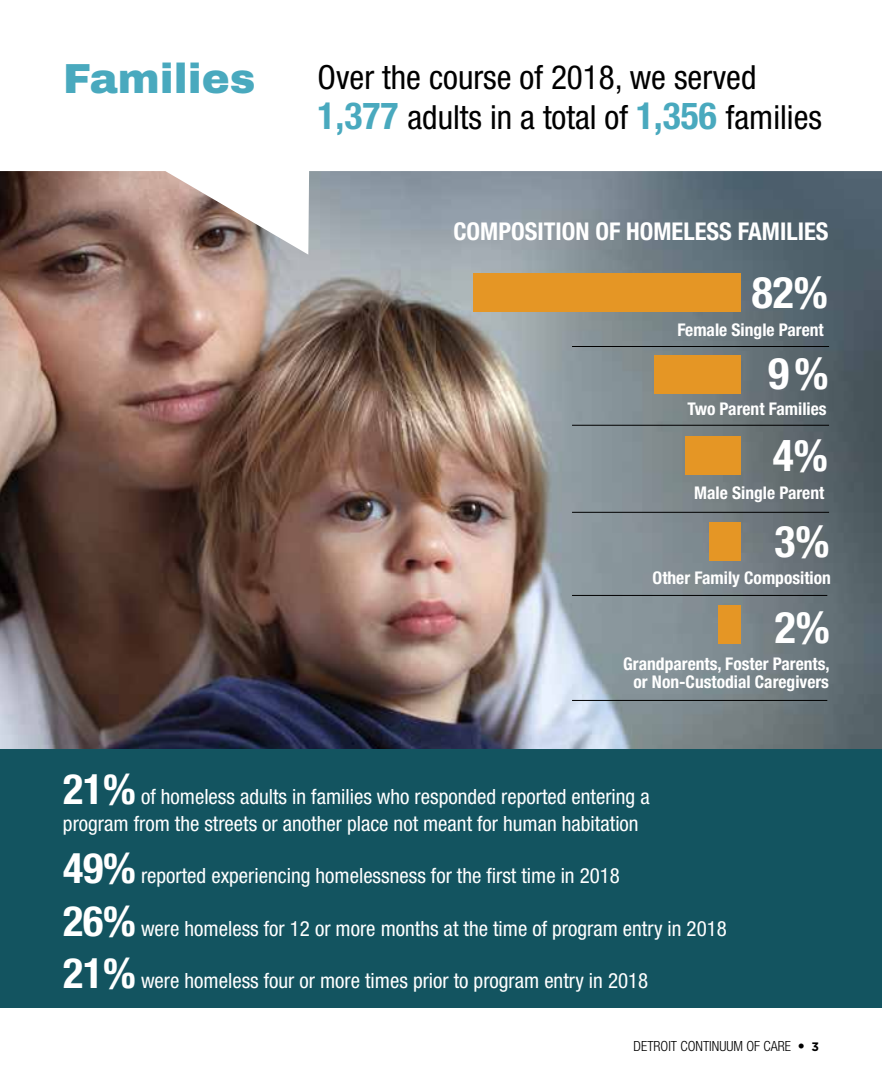
<style>
.page{position:relative;width:882px;height:1071px;background:#fff}
.page>*{position:absolute;margin:0;border:0;box-sizing:border-box;transform-origin:0 0}
.t1{font:700 condensed 43.75px/81px "Helvetica Neue";color:#fff;text-align:center}
.t2{font:900 42px "Archivo";color:#49a9be}
.t3{font:condensed 33.25px/39.6px "Helvetica Neue";color:#000}
.t4{font:700 condensed 24.5px "Helvetica Neue";color:#fff}
.t5{font:condensed 21px/26.2px "Helvetica Neue";color:#fff}
.t6{font:700 condensed 17.5px/17.5px "Helvetica Neue";color:#fff;text-align:center}
.t7{font:300 condensed 14px "Helvetica Neue";color:#000}
.s1{font-weight:700;font-size:37.45px;color:#49a9be}
.s2{font-weight:700;font-size:42px}
.s3{font-family:"Gotham";font-weight:700;font-stretch:normal;font-size:12.25px}
</style>
<div class="page">
<img style="left:0;top:171px;width:882px;height:579px">
<div style="left:0;top:750px;width:882px;height:258px;background:#135460"></div>
<div style="left:473px;top:274px;width:268px;height:38px;background:#e59625"></div>
<div style="left:654px;top:356px;width:87px;height:38px;background:#e59625"></div>
<div style="left:686px;top:436px;width:55px;height:38px;background:#e59625"></div>
<div style="left:709px;top:523px;width:32px;height:38px;background:#e59625"></div>
<div style="left:718px;top:605px;width:23px;height:38px;background:#e59625"></div>
<hr style="left:572px;top:346px;width:257px;height:1px;background:#000">
<hr style="left:572px;top:425px;width:257px;height:1px;background:#000">
<hr style="left:572px;top:512px;width:257px;height:1px;background:#000">
<hr style="left:572px;top:595px;width:255px;height:1px;background:#000">
<hr style="left:572px;top:700px;width:255px;height:1px;background:#000">
<h2 class="t2" style="left:63px;top:53px;width:194px">Families</h2>
<h3 class="t3" style="left:318px;top:57px;width:506px">Over the course of 2018, we served<br><span class="s1">1,377</span> adults in a total of <span class="s1">1,356</span> families</h3>
<p class="t4" style="left:454px;top:217px;width:377px">COMPOSITION OF HOMELESS FAMILIES</p>
<h1 class="t1" style="left:752px;top:251px;width:78px">82%<br>9%</h1>
<p class="t6" style="left:678px;top:320px;width:148px">Female Single Parent</p>
<p class="t6" style="left:688px;top:400px;width:141px">Two Parent Families</p>
<h1 class="t1" style="left:773px;top:414px;width:57px">4%</h1>
<p class="t6" style="left:694px;top:484px;width:132px">Male Single Parent</p>
<h1 class="t1" style="left:775px;top:500px;width:57px">3%</h1>
<p class="t6" style="left:653px;top:569px;width:180px">Other Family Composition</p>
<h1 class="t1" style="left:775px;top:586px;width:57px">2%</h1>
<p class="t6" style="left:623px;top:655px;width:208px">Grandparents, Foster Parents, or Non-Custodial Caregivers</p>
<p class="t5" style="left:63px;top:784px;width:588px"><span class="s2">21%</span> of homeless adults in families who responded reported entering a program from the streets or another place not meant for human habitation</p>
<p class="t5" style="left:63px;top:862px;width:559px"><span class="s2">49%</span> reported experiencing homelessness for the first time in 2018</p>
<p class="t5" style="left:63px;top:915px;width:665px"><span class="s2">26%</span> were homeless for 12 or more months at the time of program entry in 2018</p>
<p class="t5" style="left:63px;top:967px;width:587px"><span class="s2">21%</span> were homeless four or more times prior to program entry in 2018</p>
<p class="t7" style="left:634px;top:1038px;width:187px">DETROIT CONTINUUM OF CARE • <span class="s3">3</span></p>
</div>
